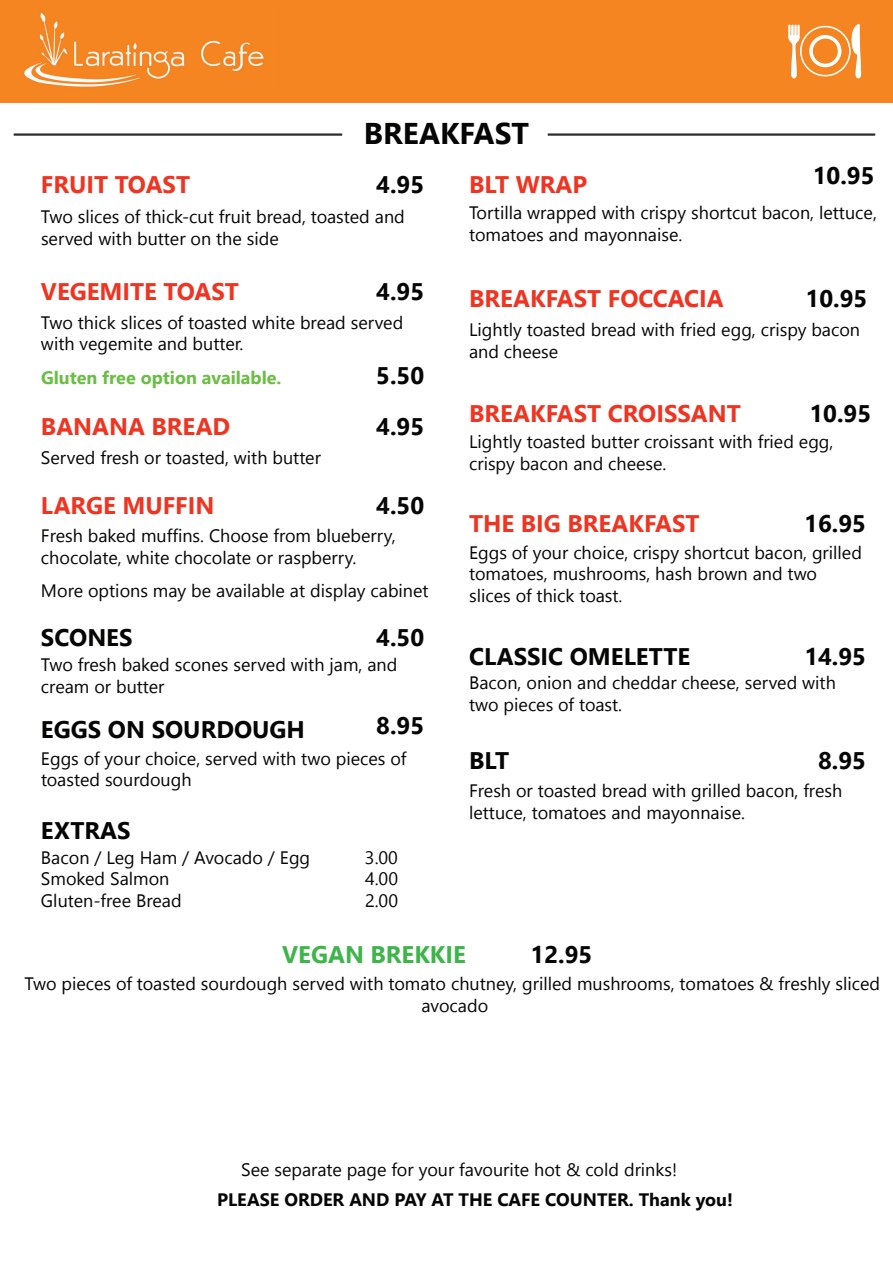
<style>
.page{position:relative;width:893px;height:1263px;background:#fff}
.page>*{position:absolute;margin:0;border:0;box-sizing:border-box;transform-origin:0 0}
.t1{font:700 30px "Leelawadee UI";color:#050504}
.t2{font:700 24px "Leelawadee UI";color:#050504}
.t3{font:700 24px "Leelawadee UI";color:#ef3522}
.t4{font:700 24px "Leelawadee UI";color:#3db54a}
.t5{font:18px/21.6px "Leelawadee UI";color:#050504}
.t6{font:18px/21.6px "Leelawadee UI";color:#060705}
.t7{font:700 18px "Leelawadee UI";color:#050504}
.t8{font:700 18px "Leelawadee UI";color:#6abd45}
</style>
<div class="page">
<div style="left:0;top:0;width:893px;height:102px;background:#f58521"></div>
<hr style="left:14px;top:133px;width:328px;height:3px;background:#2b2c2c">
<hr style="left:548px;top:133px;width:327px;height:3px;background:#2b2c2c">
<img style="left:24px;top:12px;width:240px;height:75px">
<svg style="left:788px;top:24px;width:73px;height:55px"></svg>
<h1 class="t1" style="left:364px;top:112px;width:167px">BREAKFAST</h1>
<h2 class="t3" style="left:41px;top:167px;width:151px">FRUIT TOAST</h2>
<h2 class="t2" style="left:376px;top:167px;width:49px">4.95</h2>
<p class="t5" style="left:41px;top:205px;width:365px">Two slices of thick-cut fruit bread, toasted and served with butter on the side</p>
<h2 class="t3" style="left:41px;top:275px;width:200px">VEGEMITE TOAST</h2>
<p class="t5" style="left:41px;top:310px;width:364px">Two thick slices of toasted white bread served with vegemite and butter.</p>
<p class="t8" style="left:41px;top:365px;width:242px">Gluten free option available.</p>
<h2 class="t3" style="left:41px;top:409px;width:191px">BANANA BREAD</h2>
<p class="t5" style="left:41px;top:445px;width:281px">Served fresh or toasted, with butter</p>
<h2 class="t2" style="left:376px;top:275px;width:49px">4.95</h2>
<h2 class="t2" style="left:376px;top:358px;width:49px">5.50</h2>
<h2 class="t2" style="left:376px;top:409px;width:49px">4.95</h2>
<h2 class="t3" style="left:41px;top:489px;width:175px">LARGE MUFFIN</h2>
<p class="t5" style="left:41px;top:524px;width:356px">Fresh baked muffins. Choose from blueberry, chocolate, white chocolate or raspberry.</p>
<p class="t5" style="left:41px;top:578px;width:389px">More options may be available at display cabinet</p>
<h2 class="t2" style="left:41px;top:621px;width:93px">SCONES</h2>
<p class="t5" style="left:41px;top:653px;width:358px">Two fresh baked scones served with jam, and cream or butter</p>
<h2 class="t2" style="left:376px;top:489px;width:49px">4.50</h2>
<h2 class="t2" style="left:376px;top:621px;width:49px">4.50</h2>
<h2 class="t2" style="left:376px;top:708px;width:49px">8.95</h2>
<h2 class="t2" style="left:41px;top:712px;width:266px">EGGS ON SOURDOUGH</h2>
<p class="t5" style="left:41px;top:746px;width:367px">Eggs of your choice, served with two pieces of toasted sourdough</p>
<h2 class="t2" style="left:41px;top:813px;width:91px">EXTRAS</h2>
<p class="t5" style="left:41px;top:845px;width:271px">Bacon / Leg Ham / Avocado / Egg</p>
<p class="t5" style="left:365px;top:845px;width:35px">3.00</p>
<p class="t5" style="left:41px;top:867px;width:130px">Smoked Salmon</p>
<p class="t5" style="left:365px;top:867px;width:35px">4.00</p>
<p class="t5" style="left:41px;top:889px;width:142px">Gluten-free Bread</p>
<p class="t5" style="left:365px;top:889px;width:35px">2.00</p>
<h2 class="t2" style="left:813px;top:158px;width:63px">10.95</h2>
<p class="t5" style="left:469px;top:201px;width:409px">Tortilla wrapped with crispy shortcut bacon, lettuce, tomatoes and mayonnaise.</p>
<h2 class="t3" style="left:469px;top:167px;width:120px">BLT WRAP</h2>
<h2 class="t3" style="left:469px;top:281px;width:256px">BREAKFAST FOCCACIA</h2>
<h2 class="t2" style="left:805px;top:281px;width:63px">10.95</h2>
<p class="t5" style="left:469px;top:318px;width:392px">Lightly toasted bread with fried egg, crispy bacon and cheese</p>
<h2 class="t3" style="left:469px;top:396px;width:273px">BREAKFAST CROISSANT</h2>
<h2 class="t2" style="left:809px;top:396px;width:63px">10.95</h2>
<p class="t6" style="left:469px;top:430px;width:366px">Lightly toasted butter croissant with fried egg, crispy bacon and cheese.</p>
<h2 class="t2" style="left:804px;top:507px;width:63px">16.95</h2>
<p class="t5" style="left:469px;top:541px;width:394px">Eggs of your choice, crispy shortcut bacon, grilled tomatoes, mushrooms, hash brown and two slices of thick toast.</p>
<h2 class="t3" style="left:469px;top:507px;width:232px">THE BIG BREAKFAST</h2>
<h2 class="t2" style="left:804px;top:639px;width:63px">14.95</h2>
<h2 class="t2" style="left:469px;top:639px;width:223px">CLASSIC OMELETTE</h2>
<p class="t5" style="left:469px;top:671px;width:368px">Bacon, onion and cheddar cheese, served with two pieces of toast.</p>
<h2 class="t2" style="left:469px;top:743px;width:42px">BLT</h2>
<p class="t5" style="left:469px;top:779px;width:375px">Fresh or toasted bread with grilled bacon, fresh lettuce, tomatoes and mayonnaise.</p>
<h2 class="t2" style="left:818px;top:743px;width:49px">8.95</h2>
<h2 class="t2" style="left:531px;top:938px;width:63px">12.95</h2>
<h2 class="t4" style="left:282px;top:938px;width:185px">VEGAN BREKKIE</h2>
<p class="t5" style="left:25px;top:972px;width:857px;text-align:center">Two pieces of toasted sourdough served with tomato chutney, grilled mushrooms, tomatoes &amp; freshly sliced avocado</p>
<p class="t5" style="left:241px;top:1157px;width:437px">See separate page for your favourite hot &amp; cold drinks!</p>
<p class="t7" style="left:217px;top:1187px;width:517px">PLEASE ORDER AND PAY AT THE CAFE COUNTER. Thank you!</p>
</div>
